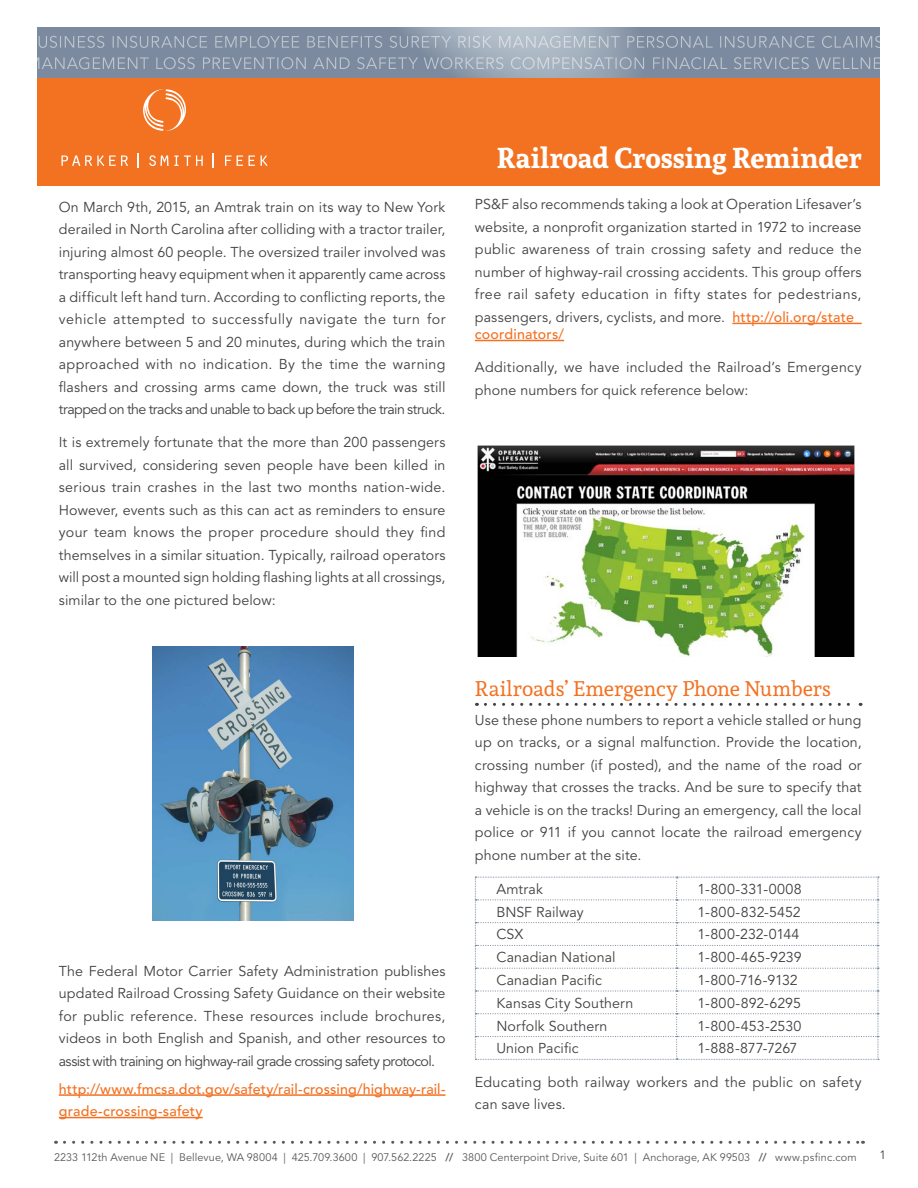
<style>
.page{position:relative;width:918px;height:1188px;background:#fff}
.page>*{position:absolute;margin:0;border:0;box-sizing:border-box;transform-origin:0 0}
.t1{font:700 28.5px "Andada";letter-spacing:-.005em;color:#fff}
.t2{font:21px "Andada";color:#f37121}
.t3{font:14.25px/22.5px "Avenir LT Std";letter-spacing:.01em;color:#414042;text-align:justify}
.t4{font:500 14.25px/22.5px "Avenir LT Std";letter-spacing:.01em;color:#f37121}
.t5{font:14.25px "Avenir LT Std";letter-spacing:-.02em;color:#414042}
.t6{font:14.25px "Avenir LT Std";letter-spacing:-.015em;color:#414042}
.t7{font:12px "Avenir LT Std";color:#414042}
.t8{font:10.8px "Avenir LT Std";letter-spacing:.005em;color:#58595b}
.s1{font-weight:500;color:#f37121}
.s2{font-weight:800}
</style>
<div class="page">
<svg style="left:64px;top:1141px;width:799px;height:3px"></svg>
<div style="left:29px;top:10px;width:864px;height:125px;background:#7b8a9e"></div>
<svg style="left:37px;top:57px;width:843px;height:12px"></svg>
<svg style="left:38px;top:36px;width:842px;height:12px"></svg>
<svg style="left:215px;top:27px;width:460px;height:51px"></svg>
<div style="left:25px;top:78px;width:868px;height:108px;background:#f37221"></div>
<svg style="left:143px;top:89px;width:43px;height:42px"></svg>
<svg style="left:61px;top:153px;width:207px;height:14px"></svg>
<div style="left:0;top:0;width:918px;height:27px;background:#fff"></div>
<div style="left:880px;top:15px;width:38px;height:193px;background:#fff"></div>
<div style="left:0;top:4px;width:37px;height:193px;background:#fff"></div>
<hr style="left:59px;top:1094px;width:387px;height:2px;background:#f37121">
<hr style="left:59px;top:1117px;width:144px;height:1px;background:#f37121">
<hr style="left:732px;top:323px;width:130px;height:1px;background:#f37121">
<hr style="left:475px;top:340px;width:89px;height:1px;background:#f37121">
<svg style="left:485px;top:703px;width:376px;height:3px"></svg>
<svg style="left:475px;top:877px;width:404px;height:183px"></svg>
<img style="left:477px;top:446px;width:377px;height:211px">
<img style="left:152px;top:646px;width:202px;height:275px">
<p class="t3" style="left:59px;top:196px;width:388px">On March 9th, 2015, an Amtrak train on its way to New York derailed in North Carolina after colliding with a tractor trailer, injuring almost 60 people. The oversized trailer involved was transporting heavy equipment when it apparently came across a difficult left hand turn. According to conflicting reports, the vehicle attempted to successfully navigate the turn for anywhere between 5 and 20 minutes, during which the train approached with no indication. By the time the warning flashers and crossing arms came down, the truck was still trapped on the tracks and unable to back up before the train struck.</p>
<p class="t3" style="left:59px;top:432px;width:388px">It is extremely fortunate that the more than 200 passengers all survived, considering seven people have been killed in serious train crashes in the last two months nation-wide.<br>However, events such as this can act as reminders to ensure your team knows the proper procedure should they find themselves in a similar situation. Typically, railroad operators will post a mounted sign holding flashing lights at all crossings, similar to the one pictured below:</p>
<p class="t3" style="left:59px;top:960px;width:388px">The Federal Motor Carrier Safety Administration publishes updated Railroad Crossing Safety Guidance on their website for public reference. These resources include brochures, videos in both English and Spanish, and other resources to assist with training on highway-rail grade crossing safety protocol.</p>
<p class="t4" style="left:59px;top:1078px;width:388px">http://www.fmcsa.dot.gov/safety/rail-crossing/highway-rail&shy;grade-crossing-safety</p>
<h1 class="t1" style="left:497px;top:138px;width:367px">Railroad Crossing Reminder</h1>
<p class="t3" style="left:475px;top:194px;width:388px">PS&amp;F also recommends taking a look at Operation Lifesaver’s website, a nonprofit organization started in 1972 to increase public awareness of train crossing safety and reduce the number of highway-rail crossing accidents. This group offers free rail safety education in fifty states for pedestrians, passengers, drivers, cyclists, and more. <span class="s1">http://oli.org/state_</span></p>
<p class="t4" style="left:475px;top:323px;width:91px">coordinators/</p>
<p class="t3" style="left:475px;top:357px;width:388px">Additionally, we have included the Railroad’s Emergency phone numbers for quick reference below:</p>
<h2 class="t2" style="left:475px;top:675px;width:357px">Railroads’ Emergency Phone Numbers</h2>
<p class="t3" style="left:475px;top:709px;width:388px">Use these phone numbers to report a vehicle stalled or hung up on tracks, or a signal malfunction. Provide the location, crossing number (if posted), and the name of the road or highway that crosses the tracks. And be sure to specify that a vehicle is on the tracks! During an emergency, call the local police or 911 if you cannot locate the railroad emergency phone number at the site.</p>
<p class="t3" style="left:496px;top:878px;width:48px">Amtrak</p>
<p class="t3" style="left:698px;top:878px;width:106px">1-800-331-0008</p>
<p class="t3" style="left:496px;top:901px;width:89px">BNSF Railway</p>
<p class="t3" style="left:698px;top:901px;width:105px">1-800-832-5452</p>
<p class="t3" style="left:496px;top:924px;width:29px">CSX</p>
<p class="t3" style="left:698px;top:924px;width:103px">1-800-232-0144</p>
<p class="t3" style="left:496px;top:946px;width:121px">Canadian National</p>
<p class="t3" style="left:698px;top:946px;width:105px">1-800-465-9239</p>
<p class="t3" style="left:496px;top:969px;width:107px">Canadian Pacific</p>
<p class="t5" style="left:698px;top:972px;width:102px">1-800-716-9132</p>
<p class="t3" style="left:496px;top:992px;width:139px">Kansas City Southern</p>
<p class="t3" style="left:698px;top:992px;width:105px">1-800-892-6295</p>
<p class="t3" style="left:496px;top:1015px;width:113px">Norfolk Southern</p>
<p class="t3" style="left:698px;top:1015px;width:105px">1-800-453-2530</p>
<p class="t3" style="left:496px;top:1038px;width:84px">Union Pacific</p>
<p class="t6" style="left:698px;top:1040px;width:101px">1-888-877-7267</p>
<p class="t3" style="left:475px;top:1071px;width:388px">Educating both railway workers and the public on safety can save lives.</p>
<p class="t8" style="left:54px;top:1151px;width:804px">2233 112th Avenue NE | Bellevue, WA 98004 | 425.709.3600 | 907.562.2225 <span class="s2">//</span> 3800 Centerpoint Drive, Suite 601 | Anchorage, AK 99503 <span class="s2">//</span> www.psfinc.com</p>
<p class="t7" style="left:879px;top:1148px;width:8px">1</p>
</div>
